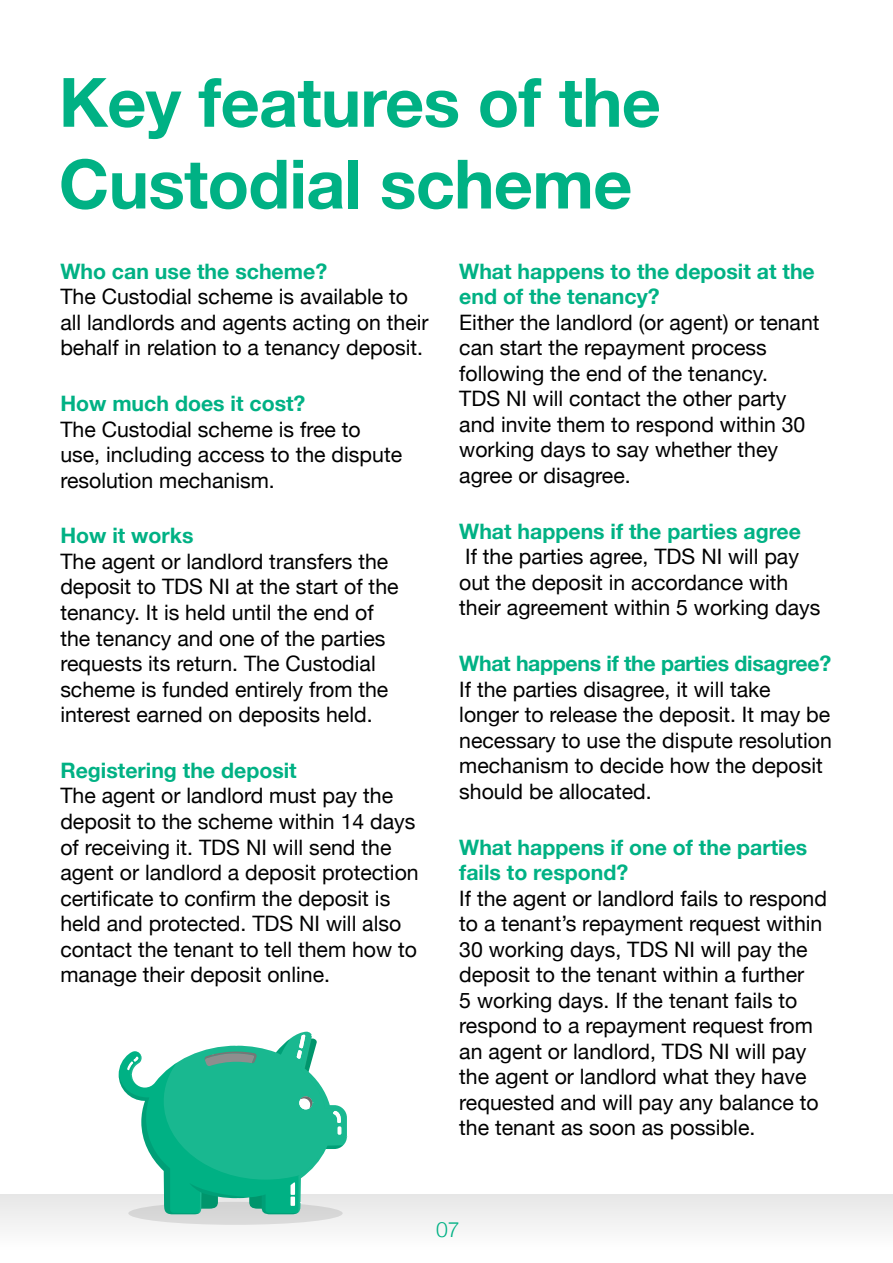
<style>
.page{position:relative;width:893px;height:1263px;background:#fff}
.page>*{position:absolute;margin:0;border:0;box-sizing:border-box;transform-origin:0 0}
.t1{font:700 68.1px/81.8px "Helvetica Neue";letter-spacing:-.01em;color:#00b184}
.t2{font:21.3px/25.5px "Helvetica Neue";color:#000}
.t3{font:700 21.3px/25.5px "Helvetica Neue";color:#00b184}
.t4{font:300 21.15px "Helvetica Neue";color:#00b184}
</style>
<div class="page">
<div style="left:0;top:1194px;width:893px;height:69px;background:linear-gradient(to bottom,#e7e7e7,#fff)"></div>
<div style="left:128px;top:1202px;width:215px;height:23px;background:#d9d9d9;border-radius:50%"></div>
<svg style="left:119px;top:1031px;width:229px;height:183px"></svg>
<h1 class="t1" style="left:59px;top:63px;width:604px">Key features of the<br>Custodial scheme</h1>
<p class="t3" style="left:60px;top:259px;width:268px">Who can use the scheme?</p>
<p class="t2" style="left:60px;top:285px;width:370px">The Custodial scheme is available to all landlords and agents acting on their behalf in relation to a tenancy deposit.</p>
<p class="t3" style="left:60px;top:391px;width:247px">How much does it cost?</p>
<p class="t2" style="left:60px;top:417px;width:343px">The Custodial scheme is free to use, including access to the dispute resolution mechanism.</p>
<p class="t3" style="left:60px;top:524px;width:135px">How it works</p>
<p class="t2" style="left:60px;top:550px;width:340px">The agent or landlord transfers the deposit to TDS NI at the start of the tenancy. It is held until the end of the tenancy and one of the parties requests its return. The Custodial scheme is funded entirely from the interest earned on deposits held.</p>
<p class="t3" style="left:60px;top:758px;width:238px">Registering the deposit</p>
<p class="t2" style="left:60px;top:784px;width:360px">The agent or landlord must pay the deposit to the scheme within 14 days of receiving it. TDS NI will send the agent or landlord a deposit protection certificate to confirm the deposit is held and protected. TDS NI will also contact the tenant to tell them how to manage their deposit online.</p>
<p class="t3" style="left:459px;top:259px;width:357px">What happens to the deposit at the end of the tenancy?</p>
<p class="t2" style="left:459px;top:311px;width:362px">Either the landlord (or agent) or tenant can start the repayment process following the end of the tenancy.<br>TDS NI will contact the other party and invite them to respond within 30 working days to say whether they agree or disagree.</p>
<p class="t3" style="left:459px;top:519px;width:343px">What happens if the parties agree</p>
<p class="t2" style="left:459px;top:545px;width:363px">If the parties agree, TDS NI will pay out the deposit in accordance with their agreement within 5 working days</p>
<p class="t3" style="left:459px;top:651px;width:373px">What happens if the parties disagree?</p>
<p class="t2" style="left:459px;top:677px;width:374px">If the parties disagree, it will take longer to release the deposit. It may be necessary to use the dispute resolution mechanism to decide how the deposit should be allocated.</p>
<p class="t3" style="left:459px;top:835px;width:350px">What happens if one of the parties fails to respond?</p>
<p class="t2" style="left:459px;top:886px;width:369px">If the agent or landlord fails to respond to a tenant’s repayment request within 30 working days, TDS NI will pay the deposit to the tenant within a further<br>5 working days. If the tenant fails to respond to a repayment request from an agent or landlord, TDS NI will pay the agent or landlord what they have requested and will pay any balance to the tenant as soon as possible.</p>
<p class="t4" style="left:436px;top:1212px;width:25px">07</p>
</div>
